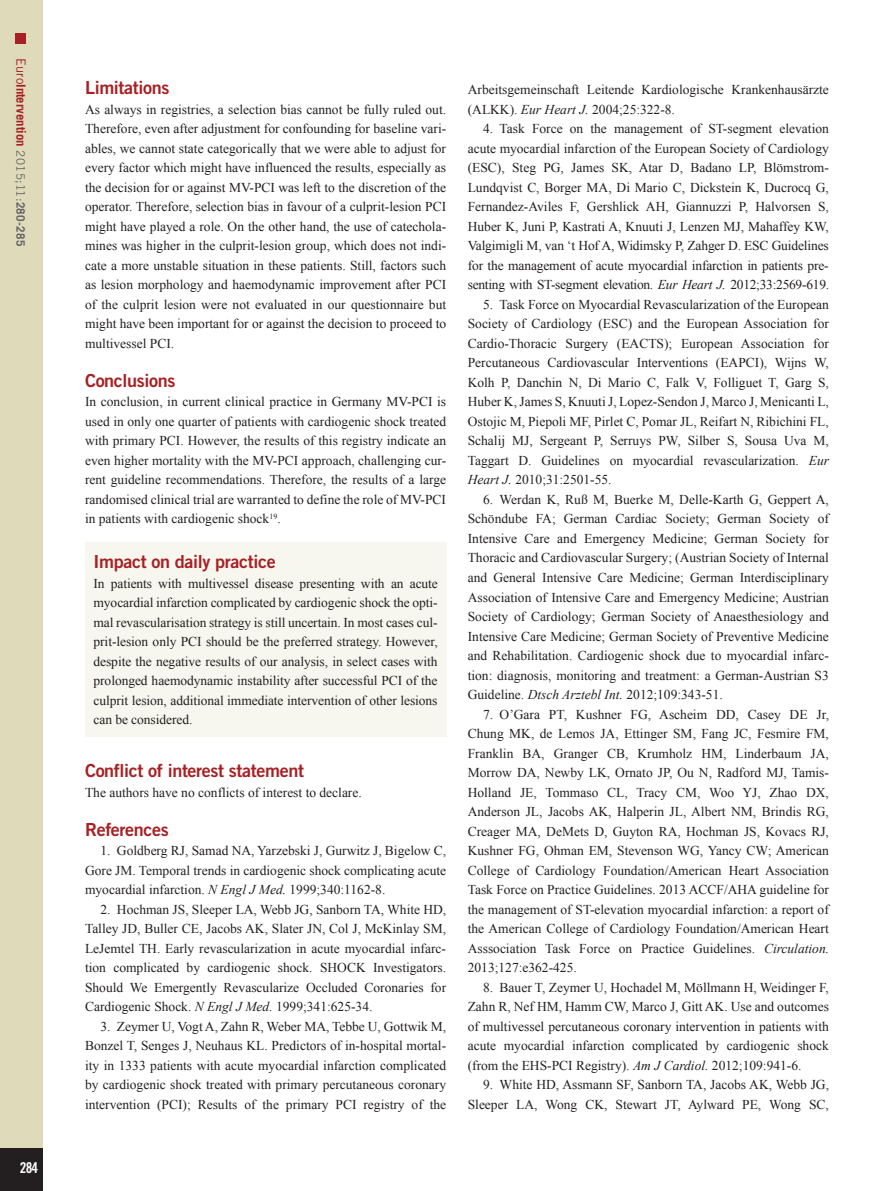
<style>
.page{position:relative;width:893px;height:1191px;background:#fff}
.page>*{position:absolute;margin:0;border:0;box-sizing:border-box;transform-origin:0 0}
.t1{font:18px "+YTCYMR Trade Gothic LT Std Bd 2";letter-spacing:-.02em;color:#a72023}
.t2{font:15px "+ADPGLD Trade Gothic LT Std Bd Cn 20";color:#fff}
.t3{font:13.5px/19.5px "+WRACJC Times New Roman";color:#231f20;text-align:justify}
.t4{font:700 12.75px "+DXVWIT Trade Gothic LT Std";color:#a72023}
.s1{font-family:"+YRFIWA Trade Gothic LT Std";font-weight:400}
.s2{font-family:"+YRFIWA Trade Gothic LT Std";font-weight:400;font-size:11.7px;color:#636366}
.s3{font-size:11.7px;color:#636366}
.s4{font-family:"+BSCZYC Times New Roman";font-style:italic}
</style>
<div class="page">
<div style="left:0;top:0;width:43px;height:1191px;background:#dedaba"></div>
<div style="left:0;top:1148px;width:43px;height:43px;background:#231f20"></div>
<div style="left:16px;top:34px;width:10px;height:10px;background:#a72023"></div>
<div style="left:85px;top:542px;width:361px;height:195px;background:#f7f7f0"></div>
<p class="t4" style="left:26px;top:58px;width:189px;rotate:90deg"><span class="s1">Euro</span>Intervention <span class="s2">2015;11:</span><span class="s3">280-285</span></p>
<p class="t2" style="left:20px;top:1162px;width:20px">284</p>
<h1 class="t1" style="left:85px;top:81px;width:86px">Limitations</h1>
<p class="t3" style="left:85px;top:101px;width:363px">As always in registries, a selection bias cannot be fully ruled out.<br>Therefore, even after adjustment for confounding for baseline vari&shy;ables, we cannot state categorically that we were able to adjust for every factor which might have influenced the results, especially as the decision for or against MV-PCI was left to the discretion of the operator. Therefore, selection bias in favour of a culprit-lesion PCI might have played a role. On the other hand, the use of catechola&shy;mines was higher in the culprit-lesion group, which does not indi&shy;cate a more unstable situation in these patients. Still, factors such as lesion morphology and haemodynamic improvement after PCI of the culprit lesion were not evaluated in our questionnaire but might have been important for or against the decision to proceed to multivessel PCI.</p>
<h1 class="t1" style="left:85px;top:374px;width:92px">Conclusions</h1>
<p class="t3" style="left:85px;top:393px;width:363px">In conclusion, in current clinical practice in Germany MV-PCI is used in only one quarter of patients with cardiogenic shock treated with primary PCI. However, the results of this registry indicate an even higher mortality with the MV-PCI approach, challenging cur&shy;rent guideline recommendations. Therefore, the results of a large randomised clinical trial are warranted to define the role of MV-PCI in patients with cardiogenic shock<sup>19</sup>.</p>
<h1 class="t1" style="left:94px;top:555px;width:184px">Impact on daily practice</h1>
<p class="t3" style="left:94px;top:574px;width:346px">In patients with multivessel disease presenting with an acute myocardial infarction complicated by cardiogenic shock the opti&shy;mal revascularisation strategy is still uncertain. In most cases cul&shy;prit-lesion only PCI should be the preferred strategy. However, despite the negative results of our analysis, in select cases with prolonged haemodynamic instability after successful PCI of the culprit lesion, additional immediate intervention of other lesions can be considered.</p>
<h1 class="t1" style="left:85px;top:764px;width:220px">Conflict of interest statement</h1>
<p class="t3" style="left:85px;top:783px;width:278px">The authors have no conflicts of interest to declare.</p>
<h1 class="t1" style="left:85px;top:822px;width:85px">References</h1>
<p class="t3" style="left:85px;top:842px;width:363px;text-indent:15px">1. Goldberg RJ, Samad NA, Yarzebski J, Gurwitz J, Bigelow C, Gore JM. Temporal trends in cardiogenic shock complicating acute myocardial infarction. <span class="s4">N Engl J Med.</span> 1999;340:1162-8.</p>
<p class="t3" style="left:85px;top:900px;width:363px;text-indent:15px">2. Hochman JS, Sleeper LA, Webb JG, Sanborn TA, White HD, Talley JD, Buller CE, Jacobs AK, Slater JN, Col J, McKinlay SM, LeJemtel TH. Early revascularization in acute myocardial infarc&shy;tion complicated by cardiogenic shock. SHOCK Investigators.<br>Should We Emergently Revascularize Occluded Coronaries for Cardiogenic Shock. <span class="s4">N Engl J Med.</span> 1999;341:625-34.</p>
<p class="t3" style="left:85px;top:1017px;width:363px;text-indent:15px">3. Zeymer U, Vogt A, Zahn R, Weber MA, Tebbe U, Gottwik M, Bonzel T, Senges J, Neuhaus KL. Predictors of in-hospital mortal&shy;ity in 1333 patients with acute myocardial infarction complicated by cardiogenic shock treated with primary percutaneous coronary intervention (PCI); Results of the primary PCI registry of the</p>
<p class="t3" style="left:468px;top:81px;width:363px">Arbeitsgemeinschaft Leitende Kardiologische Krankenhausärzte (ALKK). <span class="s4">Eur Heart J.</span> 2004;25:322-8.</p>
<p class="t3" style="left:468px;top:120px;width:363px;text-indent:15px">4. Task Force on the management of ST-segment elevation acute myocardial infarction of the European Society of Cardiology (ESC), Steg PG, James SK, Atar D, Badano LP, Blömstrom-Lundqvist C, Borger MA, Di Mario C, Dickstein K, Ducrocq G, Fernandez-Aviles F, Gershlick AH, Giannuzzi P, Halvorsen S, Huber K, Juni P, Kastrati A, Knuuti J, Lenzen MJ, Mahaffey KW, Valgimigli M, van ‘t Hof A, Widimsky P, Zahger D. ESC Guidelines for the management of acute myocardial infarction in patients pre&shy;senting with ST-segment elevation. <span class="s4">Eur Heart J.</span> 2012;33:2569-619.</p>
<p class="t3" style="left:468px;top:296px;width:363px;text-indent:15px">5. Task Force on Myocardial Revascularization of the European Society of Cardiology (ESC) and the European Association for Cardio-Thoracic Surgery (EACTS); European Association for Percutaneous Cardiovascular Interventions (EAPCI), Wijns W, Kolh P, Danchin N, Di Mario C, Falk V, Folliguet T, Garg S, Huber K, James S, Knuuti J, Lopez-Sendon J, Marco J, Menicanti L, Ostojic M, Piepoli MF, Pirlet C, Pomar JL, Reifart N, Ribichini FL, Schalij MJ, Sergeant P, Serruys PW, Silber S, Sousa Uva M, Taggart D. Guidelines on myocardial revascularization. <span class="s4">Eur Heart J.</span> 2010;31:2501-55.</p>
<p class="t3" style="left:468px;top:491px;width:363px;text-indent:15px">6. Werdan K, Ruß M, Buerke M, Delle-Karth G, Geppert A, Schöndube FA; German Cardiac Society; German Society of Intensive Care and Emergency Medicine; German Society for Thoracic and Cardiovascular Surgery; (Austrian Society of Internal and General Intensive Care Medicine; German Interdisciplinary Association of Intensive Care and Emergency Medicine; Austrian Society of Cardiology; German Society of Anaesthesiology and Intensive Care Medicine; German Society of Preventive Medicine and Rehabilitation. Cardiogenic shock due to myocardial infarc&shy;tion: diagnosis, monitoring and treatment: a German-Austrian S3<br>Guideline. <span class="s4">Dtsch Arztebl Int.</span> 2012;109:343-51.</p>
<p class="t3" style="left:468px;top:705px;width:363px;text-indent:15px">7. O’Gara PT, Kushner FG, Ascheim DD, Casey DE Jr, Chung MK, de Lemos JA, Ettinger SM, Fang JC, Fesmire FM, Franklin BA, Granger CB, Krumholz HM, Linderbaum JA, Morrow DA, Newby LK, Ornato JP, Ou N, Radford MJ, Tamis-Holland JE, Tommaso CL, Tracy CM, Woo YJ, Zhao DX, Anderson JL, Jacobs AK, Halperin JL, Albert NM, Brindis RG, Creager MA, DeMets D, Guyton RA, Hochman JS, Kovacs RJ, Kushner FG, Ohman EM, Stevenson WG, Yancy CW; American College of Cardiology Foundation/American Heart Association Task Force on Practice Guidelines. 2013 ACCF/AHA guideline for the management of ST-elevation myocardial infarction: a report of the American College of Cardiology Foundation/American Heart Asssociation Task Force on Practice Guidelines. <span class="s4">Circulation.<br></span>2013;127:e362-425.</p>
<p class="t3" style="left:468px;top:978px;width:363px;text-indent:15px">8. Bauer T, Zeymer U, Hochadel M, Möllmann H, Weidinger F, Zahn R, Nef HM, Hamm CW, Marco J, Gitt AK. Use and outcomes of multivessel percutaneous coronary intervention in patients with acute myocardial infarction complicated by cardiogenic shock (from the EHS-PCI Registry). <span class="s4">Am J Cardiol.</span> 2012;109:941-6.</p>
<p class="t3" style="left:468px;top:1076px;width:363px;text-align:right">9. White HD, Assmann SF, Sanborn TA, Jacobs AK, Webb JG,<br>Sleeper LA, Wong CK, Stewart JT, Aylward PE, Wong SC,</p>
</div>
